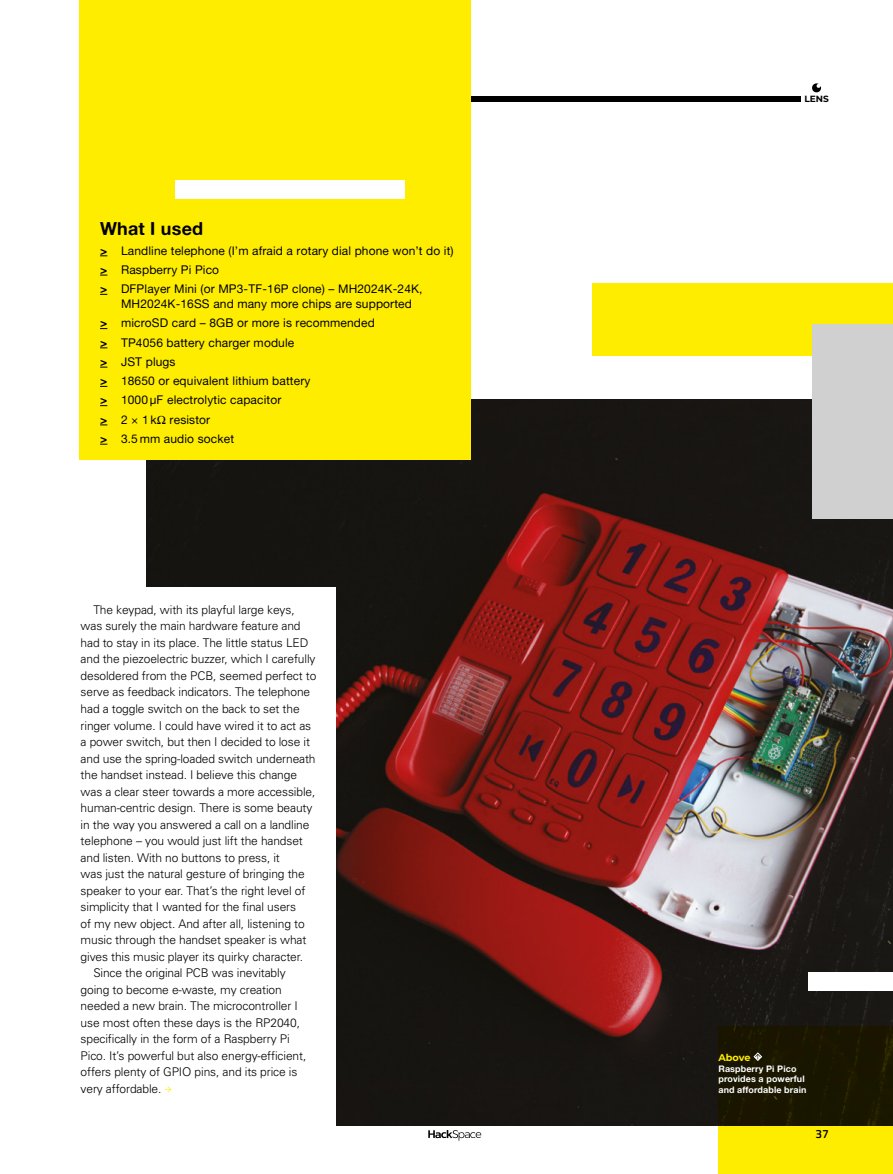
<style>
.page{position:relative;width:893px;height:1174px;background:#fff}
.page>*{position:absolute;margin:0;border:0;box-sizing:border-box;transform-origin:0 0}
.t1{font:18px "Alte Haas Grotesk Bold";letter-spacing:.01em;color:#000}
.t2{font:300 12px "Univers";letter-spacing:-.01em;color:#000}
.t3{font:12px/19.2px "Alte Haas Grotesk";letter-spacing:.01em;color:#000}
.t4{font:600 12px "Titillium Web";color:#000}
.t5{font:700 9.75px "Montserrat";letter-spacing:-.01em;color:#ffed00}
.t6{font:9px/10.5px "Alte Haas Grotesk Bold";letter-spacing:.01em;color:#fff}
.t7{font:700 9px "Montserrat";color:#000}
.s1{font-family:"Alte Haas Grotesk Bold"}
</style>
<div class="page">
<div style="left:592px;top:284px;width:301px;height:72px;background:#ffed00"></div>
<img style="left:147px;top:399px;width:746px;height:726px">
<div style="left:813px;top:324px;width:80px;height:194px;background:#d0d0d0"></div>
<div style="left:0;top:587px;width:336px;height:587px;background:#fff"></div>
<svg style="left:428px;top:1130px;width:53px;height:10px"></svg>
<div style="left:81px;top:96px;width:720px;height:6px;background:#000"></div>
<svg style="left:812px;top:83px;width:9px;height:10px"></svg>
<div style="left:79px;top:0;width:392px;height:459px;background:#ffed00"></div>
<div style="left:175px;top:180px;width:230px;height:18px;background:#fff"></div>
<div style="left:808px;top:972px;width:85px;height:18px;background:#fff"></div>
<svg style="left:165px;top:1086px;width:6px;height:6px"></svg>
<svg style="left:718px;top:1026px;width:175px;height:148px;background:#645c00"></svg>
<svg style="left:753px;top:1052px;width:9px;height:9px"></svg>
<h1 class="t1" style="left:100px;top:218px;width:105px">What I used</h1>
<p class="t3" style="left:100px;top:240px;width:355px"><span class="s1">&gt;</span> Landline telephone (I’m afraid a rotary dial phone won’t do it) <span class="s1">&gt;</span> Raspberry Pi Pico<br><span class="s1">&gt;</span> DFPlayer Mini (or MP3-TF-16P clone) – MH2024K-24K,</p>
<p class="t3" style="left:100px;top:294px;width:313px;text-indent:21px">MH2024K-16SS and many more chips are supported <span class="s1">&gt;</span> microSD card – 8GB or more is recommended<br><span class="s1">&gt;</span> TP4056 battery charger module<br><span class="s1">&gt;</span> JST plugs<br><span class="s1">&gt;</span> 18650 or equivalent lithium battery<br><span class="s1">&gt;</span> 1000 μF electrolytic capacitor<br><span class="s1">&gt;</span> 2 × 1 kΩ resistor<br><span class="s1">&gt;</span> 3.5 mm audio socket</p>
<p class="t2" style="left:93px;top:602px;width:203px">The keypad, with its playful large keys,</p>
<p class="t2" style="left:81px;top:619px;width:222px">was surely the main hardware feature and</p>
<p class="t2" style="left:81px;top:635px;width:229px">had to stay in its place. The little status LED</p>
<p class="t2" style="left:81px;top:652px;width:236px">and the piezoelectric buzzer, which I carefully</p>
<p class="t2" style="left:81px;top:668px;width:237px">desoldered from the PCB, seemed perfect to</p>
<p class="t2" style="left:81px;top:685px;width:231px">serve as feedback indicators. The telephone</p>
<p class="t2" style="left:81px;top:701px;width:221px">had a toggle switch on the back to set the</p>
<p class="t2" style="left:81px;top:718px;width:232px">ringer volume. I could have wired it to act as</p>
<p class="t2" style="left:81px;top:734px;width:231px">a power switch, but then I decided to lose it</p>
<p class="t2" style="left:81px;top:751px;width:237px">and use the spring-loaded switch underneath</p>
<p class="t2" style="left:81px;top:767px;width:218px">the handset instead. I believe this change</p>
<p class="t2" style="left:81px;top:784px;width:236px">was a clear steer towards a more accessible,</p>
<p class="t2" style="left:81px;top:800px;width:233px">human-centric design. There is some beauty</p>
<p class="t2" style="left:81px;top:817px;width:230px">in the way you answered a call on a landline</p>
<p class="t2" style="left:81px;top:833px;width:224px">telephone – you would just lift the handset</p>
<p class="t2" style="left:81px;top:850px;width:201px">and listen. With no buttons to press, it</p>
<p class="t2" style="left:81px;top:866px;width:226px">was just the natural gesture of bringing the</p>
<p class="t2" style="left:81px;top:883px;width:226px">speaker to your ear. That’s the right level of</p>
<p class="t2" style="left:81px;top:899px;width:217px">simplicity that I wanted for the final users</p>
<p class="t2" style="left:81px;top:916px;width:226px">of my new object. And after all, listening to</p>
<p class="t2" style="left:81px;top:932px;width:227px">music through the handset speaker is what</p>
<p class="t2" style="left:81px;top:949px;width:224px">gives this music player its quirky character.</p>
<p class="t2" style="left:93px;top:965px;width:194px">Since the original PCB was inevitably</p>
<p class="t2" style="left:81px;top:982px;width:203px">going to become e-waste, my creation</p>
<p class="t2" style="left:81px;top:998px;width:219px">needed a new brain. The microcontroller I</p>
<p class="t2" style="left:81px;top:1015px;width:221px">use most often these days is the RP2040,</p>
<p class="t2" style="left:81px;top:1031px;width:211px">specifically in the form of a Raspberry Pi</p>
<p class="t2" style="left:81px;top:1048px;width:227px">Pico. It’s powerful but also energy-efficient,</p>
<p class="t2" style="left:81px;top:1064px;width:218px">offers plenty of GPIO pins, and its price is</p>
<p class="t2" style="left:81px;top:1081px;width:82px">very affordable.</p>
<p class="t7" style="left:804px;top:93px;width:26px">LENS</p>
<p class="t5" style="left:718px;top:1050px;width:34px">Above</p>
<p class="t6" style="left:718px;top:1063px;width:90px">Raspberry Pi Pico provides a powerful and affordable brain</p>
<p class="t4" style="left:815px;top:1125px;width:15px">37</p>
</div>
